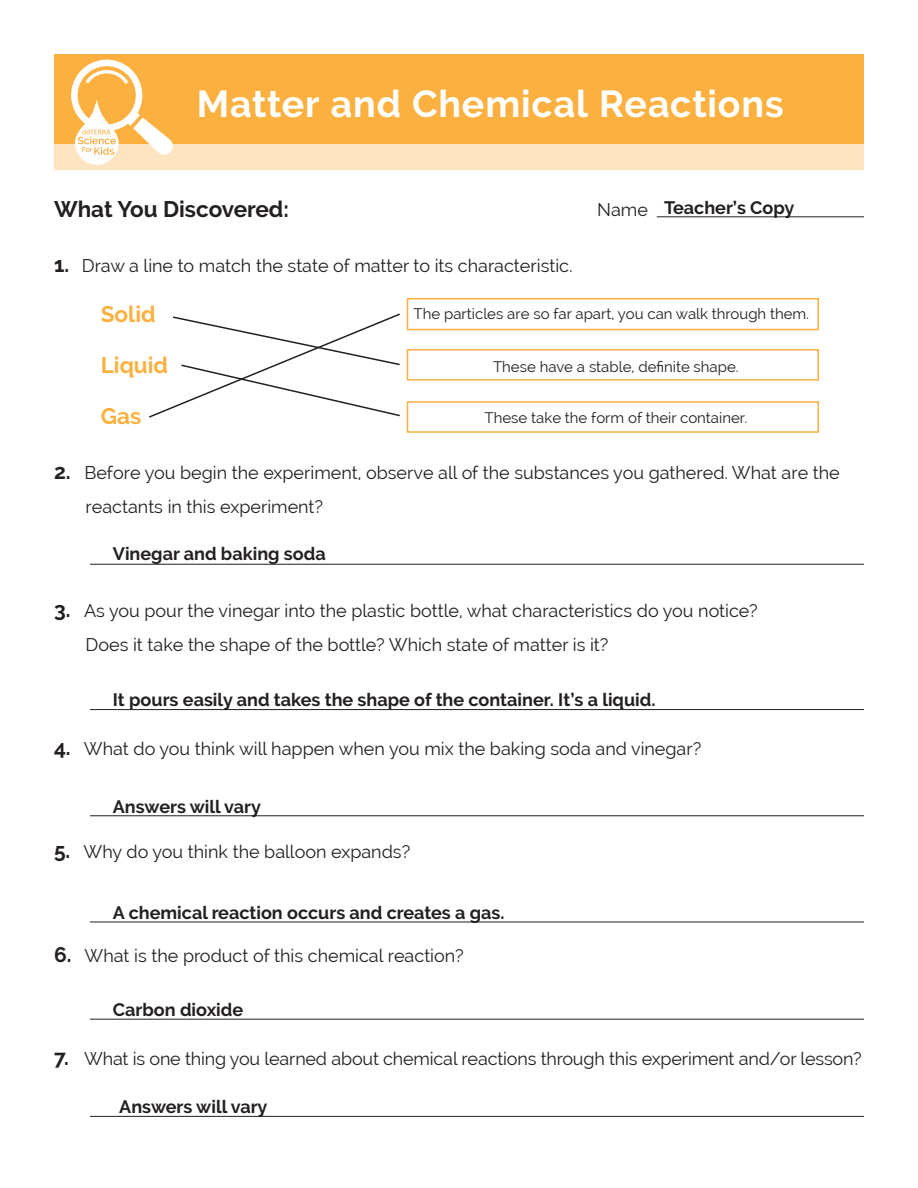
<style>
.page{position:relative;width:918px;height:1188px;background:#fff}
.page>*{position:absolute;margin:0;border:0;box-sizing:border-box;transform-origin:0 0}
.t1{font:700 37.5px "Raleway";letter-spacing:.025em;color:#fff}
.t2{font:700 22.5px "Raleway";color:#231f20}
.t3{font:700 22.5px "Raleway";color:#fbb03f}
.t4{font:18px "Raleway";color:#231f20}
.t5{font:700 18px "Raleway";color:#231f20}
.t6{font:15px "Raleway";color:#231f20}
.s1{font-weight:700;font-size:21px}
</style>
<div class="page">
<hr style="left:657px;top:216px;width:207px;height:1px;background:#231f20">
<div style="left:407px;top:298px;width:412px;height:32px;border:2px solid #fbb03f"></div>
<hr style="left:90px;top:815px;width:774px;height:1px;background:#231f20">
<hr style="left:90px;top:564px;width:774px;height:1px;background:#231f20">
<hr style="left:90px;top:922px;width:774px;height:1px;background:#231f20">
<hr style="left:90px;top:1019px;width:774px;height:1px;background:#231f20">
<hr style="left:90px;top:1116px;width:774px;height:1px;background:#231f20">
<hr style="left:90px;top:709px;width:774px;height:1px;background:#231f20">
<div style="left:407px;top:349px;width:412px;height:32px;border:2px solid #fbb03f"></div>
<div style="left:407px;top:401px;width:412px;height:32px;border:2px solid #fbb03f"></div>
<svg style="left:149px;top:313px;width:251px;height:105px"></svg>
<div style="left:54px;top:144px;width:810px;height:25px;background:#fee4c0"></div>
<div style="left:54px;top:54px;width:810px;height:90px;background:#fbb03f"></div>
<svg style="left:71px;top:59px;width:102px;height:106px"></svg>
<p class="t1" style="left:197px;top:83px;width:588px">Matter and Chemical Reactions</p>
<p class="t2" style="left:54px;top:196px;width:236px">What You Discovered:</p>
<p class="t4" style="left:597px;top:199px;width:52px">Name</p>
<p class="t5" style="left:664px;top:198px;width:132px">Teacher’s Copy</p>
<p class="t4" style="left:54px;top:255px;width:520px"><span class="s1">1.</span> Draw a line to match the state of matter to its characteristic.</p>
<p class="t3" style="left:101px;top:301px;width:56px">Solid</p>
<p class="t3" style="left:101px;top:352px;width:69px">Liquid</p>
<p class="t3" style="left:101px;top:403px;width:42px">Gas</p>
<p class="t6" style="left:414px;top:305px;width:397px">The particles are so far apart, you can walk through them.</p>
<p class="t6" style="left:493px;top:358px;width:247px">These have a stable, definite shape.</p>
<p class="t6" style="left:485px;top:409px;width:264px">These take the form of their container.</p>
<p class="t4" style="left:54px;top:462px;width:787px"><span class="s1">2.</span> Before you begin the experiment, observe all of the substances you gathered. What are the</p>
<p class="t4" style="left:86px;top:496px;width:239px">reactants in this experiment?</p>
<p class="t5" style="left:113px;top:543px;width:214px">Vinegar and baking soda</p>
<p class="t4" style="left:54px;top:600px;width:705px"><span class="s1">3.</span> As you pour the vinegar into the plastic bottle, what characteristics do you notice?</p>
<p class="t4" style="left:86px;top:634px;width:525px">Does it take the shape of the bottle? Which state of matter is it?</p>
<p class="t5" style="left:113px;top:690px;width:544px">It pours easily and takes the shape of the container. It’s a liquid.</p>
<p class="t4" style="left:54px;top:738px;width:649px"><span class="s1">4.</span> What do you think will happen when you mix the baking soda and vinegar?</p>
<p class="t5" style="left:113px;top:797px;width:150px">Answers will vary</p>
<p class="t4" style="left:54px;top:841px;width:358px"><span class="s1">5.</span> Why do you think the balloon expands?</p>
<p class="t5" style="left:113px;top:902px;width:393px">A chemical reaction occurs and creates a gas.</p>
<p class="t4" style="left:54px;top:945px;width:411px"><span class="s1">6.</span> What is the product of this chemical reaction?</p>
<p class="t5" style="left:113px;top:999px;width:132px">Carbon dioxide</p>
<p class="t4" style="left:54px;top:1048px;width:809px"><span class="s1">7.</span> What is one thing you learned about chemical reactions through this experiment and/or lesson?</p>
<p class="t5" style="left:119px;top:1097px;width:150px">Answers will vary</p>
</div>
